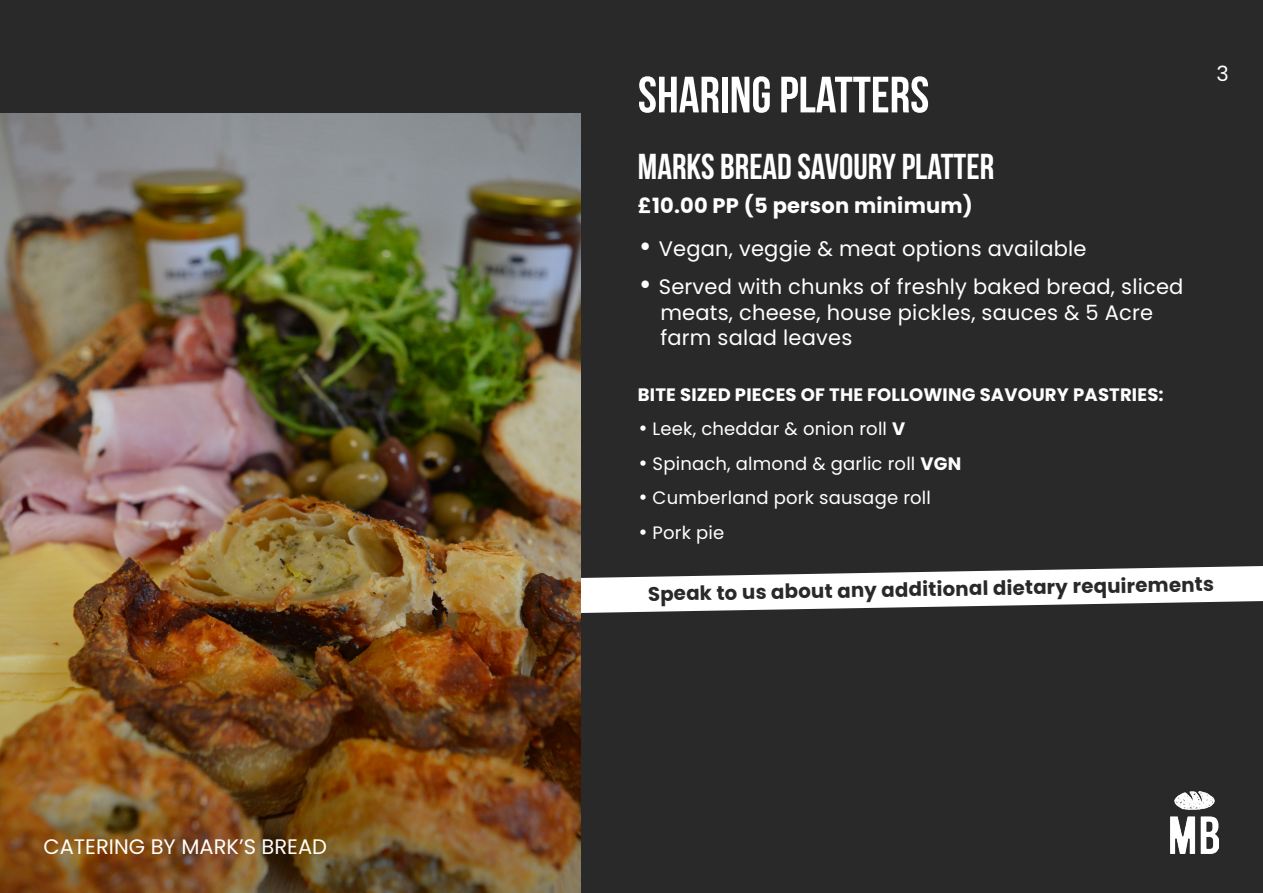
<style>
.page{position:relative;width:1263px;height:893px;background:#292929}
.page>*{position:absolute;margin:0;border:0;box-sizing:border-box;transform-origin:0 0}
.t1{font:700 51px "Bebas Neue";color:#fff}
.t2{font:700 36px "Bebas Neue";color:#fff}
.t3{font:21px/25.5px "Poppins";letter-spacing:.01em;color:#fff}
.t4{font:700 21px "Poppins";letter-spacing:.01em;color:#fff}
.t5{font:700 19.8px "Poppins";color:#292929}
.t6{font:18px "Poppins";letter-spacing:.01em;color:#fff}
.t7{font:700 18px "Poppins";letter-spacing:.01em;color:#fff}
.s1{font-family:"Gothic No 13 BT";font-size:25.5px}
.s2{font-family:"Gothic No 13 BT"}
.s3{font-weight:700}
</style>
<div class="page">
<img style="left:1171px;top:792px;width:48px;height:62px">
<svg style="left:580px;top:566px;width:683px;height:47px"></svg>
<img style="left:0;top:114px;width:580px;height:779px">
<p class="t3" style="left:44px;top:834px;width:285px">CATERING BY MARK’S BREAD</p>
<p class="t1" style="left:638px;top:67px;width:293px">SHARING PLATTERS</p>
<p class="t2" style="left:638px;top:146px;width:358px">MARKS BREAD SAVOURY PLATTER</p>
<p class="t4" style="left:638px;top:193px;width:337px">£10.00 PP (5 person minimum)</p>
<p class="t3" style="left:638px;top:236px;width:450px"><span class="s1">•</span> Vegan, veggie &amp; meat options available</p>
<p class="t3" style="left:660px;top:274px;width:525px;text-indent:-22px"><span class="s1">•</span> Served with chunks of freshly baked bread, sliced meats, cheese, house pickles, sauces &amp; 5 Acre farm salad leaves</p>
<p class="t3" style="left:1216px;top:61px;width:14px">3</p>
<p class="t7" style="left:638px;top:384px;width:527px">BITE SIZED PIECES OF THE FOLLOWING SAVOURY PASTRIES:</p>
<p class="t6" style="left:638px;top:418px;width:269px"><span class="s2">•</span> Leek, cheddar &amp; onion roll <span class="s3">V</span></p>
<p class="t6" style="left:638px;top:453px;width:325px"><span class="s2">•</span> Spinach, almond &amp; garlic roll <span class="s3">VGN</span></p>
<p class="t6" style="left:638px;top:487px;width:295px"><span class="s2">•</span> Cumberland pork sausage roll</p>
<p class="t6" style="left:638px;top:522px;width:88px"><span class="s2">•</span> Pork pie</p>
<p class="t5" style="left:648px;top:582px;width:568px;rotate:-1deg">Speak to us about any additional dietary requirements</p>
</div>
